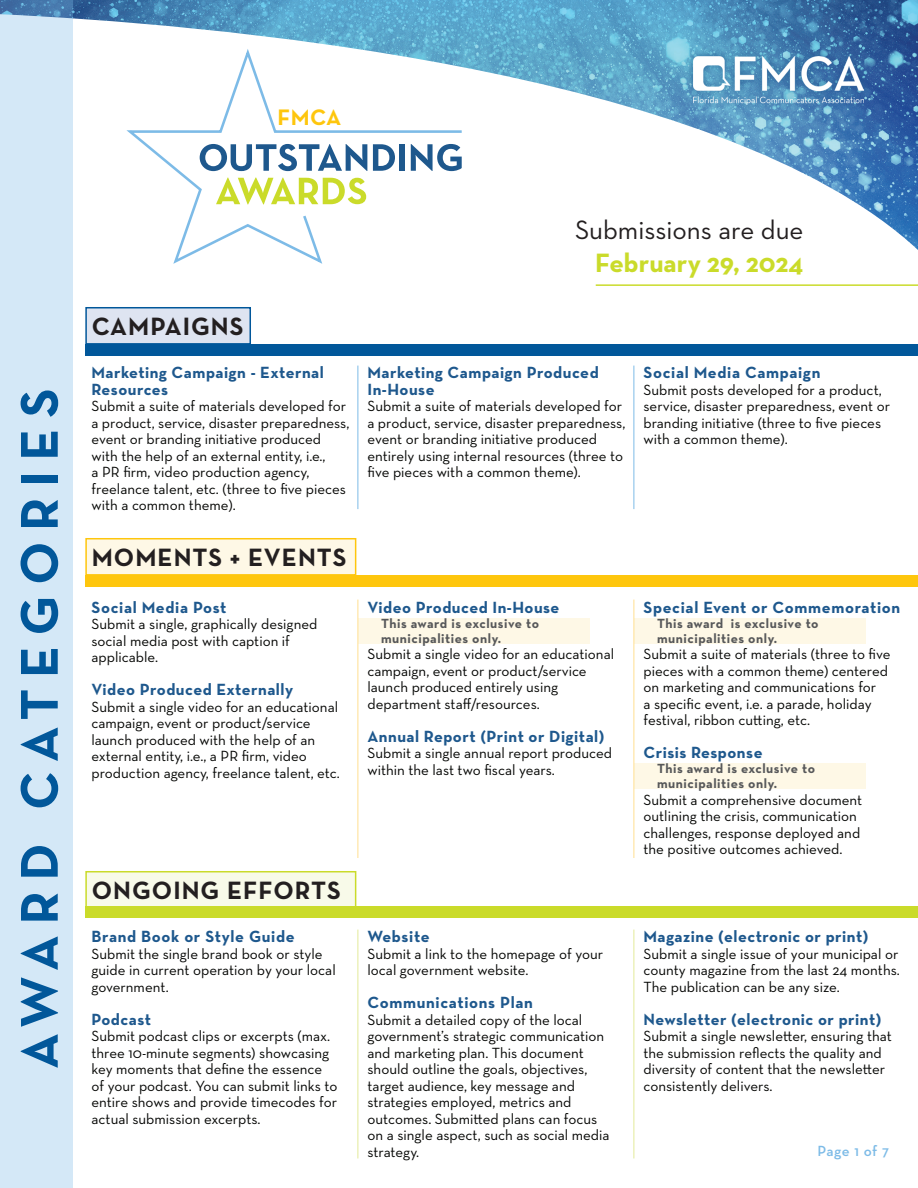
<style>
.page{position:relative;width:918px;height:1188px;background:#fff}
.page>*{position:absolute;margin:0;border:0;box-sizing:border-box;transform-origin:0 0}
.t1{font:700 54px "Neutraface Text";letter-spacing:.2em;color:#01579a}
.t2{font:27px "Neutraface Text";color:#231f20}
.t3{font:700 27px "Neutraface Text";color:#cadb2a}
.t4{font:700 25.5px "Neutraface Text";letter-spacing:.04em;color:#231f20}
.t5{font:700 22.8px "Neutraface Text";color:#fec60d}
.t6{font:700 16.5px/16.5px "Neutraface Text";letter-spacing:.03em;color:#1e588d}
.t7{font:15px/16.5px "Neutraface Text";color:#040503}
.t8{font:600 15px "Neutraface Text";letter-spacing:.03em;color:#7dbbe7}
.t9{font:700 13.5px/15px "Neutraface Text";letter-spacing:.04em;color:#57585a}
</style>
<div class="page">
<img style="left:72px;top:0;width:846px;height:250px">
<div style="left:685px;top:48px;width:187px;height:63px;background:#1e588d;opacity:.85"></div>
<img style="left:694px;top:56px;width:170px;height:48px">
<div style="left:0;top:0;width:72px;height:1188px;background:#d4e8f7"></div>
<div style="left:634px;top:763px;width:232px;height:26px;background:#fef8e6"></div>
<div style="left:634px;top:618px;width:232px;height:26px;background:#fef8e6"></div>
<div style="left:358px;top:618px;width:232px;height:26px;background:#fef8e6"></div>
<div style="left:85px;top:871px;width:271px;height:38px;background:#f8fae9;border:2px solid #cadb2a"></div>
<div style="left:85px;top:538px;width:271px;height:38px;background:#fef8e6;border:2px solid #fec60d"></div>
<div style="left:85px;top:307px;width:166px;height:38px;background:#dee4f1;border:2px solid #01579a"></div>
<div style="left:85px;top:344px;width:833px;height:12px;background:#01579a"></div>
<div style="left:85px;top:575px;width:833px;height:11px;background:#fec60d"></div>
<div style="left:85px;top:906px;width:833px;height:12px;background:#cadb2a"></div>
<hr style="left:358px;top:366px;width:1px;height:143px;background:#7dbbe7">
<hr style="left:634px;top:366px;width:1px;height:143px;background:#7dbbe7">
<hr style="left:358px;top:600px;width:1px;height:258px;background:#ffdf91">
<hr style="left:634px;top:600px;width:1px;height:258px;background:#ffdf91">
<hr style="left:358px;top:930px;width:1px;height:228px;background:#e3ea99">
<hr style="left:634px;top:930px;width:1px;height:228px;background:#e3ea99">
<svg style="left:123px;top:45px;width:341px;height:219px"></svg>
<hr style="left:596px;top:284px;width:322px;height:2px;background:#cadb2a">
<h3 class="t5" style="left:278px;top:103px;width:65px">FMCA</h3>
<h1 class="t1" style="left:5px;top:1069px;width:682px;rotate:-90deg">AWARD CATEGORIES</h1>
<h3 class="t4" style="left:92px;top:310px;width:153px">CAMPAIGNS</h3>
<p class="t6" style="left:92px;top:364px;width:234px">Marketing Campaign - External<br>Resources</p>
<p class="t7" style="left:92px;top:398px;width:260px">Submit a suite of materials developed for a product, service, disaster preparedness, event or branding initiative produced with the help of an external entity, i.e.,<br>a PR firm, video production agency, freelance talent, etc. (three to five pieces with a common theme).</p>
<h3 class="t4" style="left:92px;top:541px;width:256px">MOMENTS + EVENTS</h3>
<p class="t6" style="left:92px;top:599px;width:136px">Social Media Post</p>
<p class="t7" style="left:92px;top:616px;width:227px">Submit a single, graphically designed social media post with caption if applicable.</p>
<p class="t6" style="left:92px;top:681px;width:203px">Video Produced Externally</p>
<p class="t7" style="left:92px;top:698px;width:250px">Submit a single video for an educational campaign, event or product/service launch produced with the help of an external entity, i.e., a PR firm, video production agency, freelance talent, etc.</p>
<h3 class="t4" style="left:92px;top:874px;width:251px">ONGOING EFFORTS</h3>
<p class="t6" style="left:92px;top:928px;width:205px">Brand Book or Style Guide</p>
<p class="t7" style="left:92px;top:945px;width:246px">Submit the single brand book or style guide in current operation by your local government.</p>
<p class="t6" style="left:92px;top:1011px;width:61px">Podcast</p>
<p class="t7" style="left:92px;top:1028px;width:247px">Submit podcast clips or excerpts (max. three 10-minute segments) showcasing key moments that define the essence of your podcast. You can submit links to entire shows and provide timecodes for actual submission excerpts.</p>
<h2 class="t2" style="left:575px;top:213px;width:230px">Submissions are due</h2>
<h2 class="t3" style="left:595px;top:245px;width:210px">February 29, 2024</h2>
<p class="t6" style="left:368px;top:364px;width:233px">Marketing Campaign Produced<br>In-House</p>
<p class="t7" style="left:368px;top:398px;width:260px">Submit a suite of materials developed for a product, service, disaster preparedness, event or branding initiative produced entirely using internal resources (three to five pieces with a common theme).</p>
<p class="t6" style="left:644px;top:364px;width:179px">Social Media Campaign</p>
<p class="t7" style="left:644px;top:381px;width:248px">Submit posts developed for a product, service, disaster preparedness, event or branding initiative (three to five pieces with a common theme).</p>
<p class="t6" style="left:368px;top:599px;width:194px">Video Produced In-House</p>
<p class="t9" style="left:381px;top:615px;width:160px">This award is exclusive to municipalities only.</p>
<p class="t7" style="left:368px;top:646px;width:248px">Submit a single video for an educational campaign, event or product/service launch produced entirely using department staff/resources.</p>
<p class="t6" style="left:368px;top:728px;width:238px">Annual Report (Print or Digital)</p>
<p class="t7" style="left:368px;top:745px;width:246px">Submit a single annual report produced within the last two fiscal years.</p>
<p class="t6" style="left:368px;top:928px;width:64px">Website</p>
<p class="t7" style="left:368px;top:945px;width:237px">Submit a link to the homepage of your local government website.</p>
<p class="t6" style="left:368px;top:994px;width:167px">Communications Plan</p>
<p class="t7" style="left:368px;top:1011px;width:244px">Submit a detailed copy of the local government’s strategic communication and marketing plan. This document should outline the goals, objectives, target audience, key message and strategies employed, metrics and outcomes. Submitted plans can focus on a single aspect, such as social media strategy.</p>
<p class="t6" style="left:644px;top:599px;width:258px">Special Event or Commemoration</p>
<p class="t9" style="left:657px;top:615px;width:163px">This award is exclusive to municipalities only.</p>
<p class="t7" style="left:644px;top:646px;width:249px">Submit a suite of materials (three to five pieces with a common theme) centered on marketing and communications for<br>a specific event, i.e. a parade, holiday festival, ribbon cutting, etc.</p>
<p class="t6" style="left:644px;top:744px;width:121px">Crisis Response</p>
<p class="t9" style="left:657px;top:761px;width:160px">This award is exclusive to municipalities only.</p>
<p class="t7" style="left:644px;top:791px;width:220px">Submit a comprehensive document outlining the crisis, communication challenges, response deployed and the positive outcomes achieved.</p>
<p class="t6" style="left:644px;top:928px;width:226px">Magazine (electronic or print)</p>
<p class="t7" style="left:644px;top:945px;width:258px;text-align:justify">Submit a single issue of your municipal or county magazine from the last 24 months.<br>The publication can be any size.</p>
<p class="t6" style="left:644px;top:1011px;width:239px">Newsletter (electronic or print)</p>
<p class="t7" style="left:644px;top:1028px;width:250px">Submit a single newsletter, ensuring that the submission reflects the quality and diversity of content that the newsletter consistently delivers.</p>
<p class="t8" style="left:817px;top:1142px;width:73px">Page 1 of 7</p>
</div>
